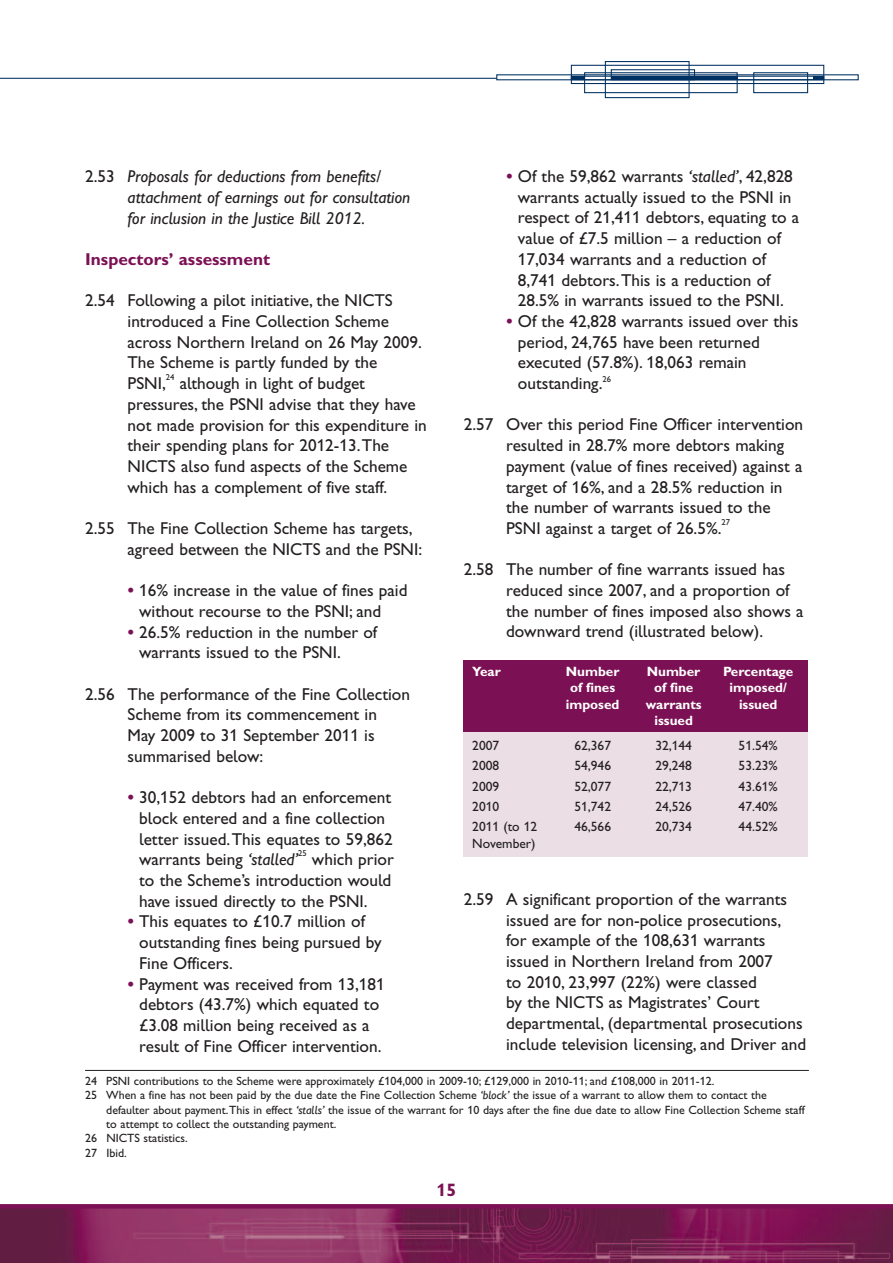
<style>
.page{position:relative;width:893px;height:1263px;background:#fff}
.page>*{position:absolute;margin:0;border:0;box-sizing:border-box;transform-origin:0 0}
.t1{font:18px "Gill Sans Hta Bold Plain";color:#7b1154}
.t2{font:17.25px/20.7px "Gill Sans Hta";color:#231f20}
.t3{font:italic 17.25px/20.7px "Gill Sans Hta";color:#231f20}
.t4{font:17.25px "Gill Sans Hta Bold Plain";color:#7b1154}
.t5{font:13.5px "Gill Sans Hta";color:#231f20}
.t6{font:13.5px "Gill Sans Hta Bold Plain";color:#fff}
.t7{font:12px "Gill Sans Hta";color:#231f20}
.t8{font:8.7px "Gill Sans Hta";color:#231f20}
.s1{font-family:"Gill Sans Hta Bold Plain";color:#7b1154}
.s2{font-style:italic}
.s3{font-style:normal}
</style>
<div class="page">
<div style="left:464px;top:729px;width:344px;height:128px;background:#ebdee4"></div>
<div style="left:464px;top:660px;width:344px;height:71px;background:#7b1154"></div>
<img style="left:1px;top:1208px;width:892px;height:55px">
<div style="left:605px;top:61px;width:85px;height:37px;border:1px solid #003163"></div>
<div style="left:571px;top:65px;width:253px;height:19px;border:1px solid #003163"></div>
<div style="left:753px;top:72px;width:55px;height:21px;border:1px solid #003163"></div>
<div style="left:584px;top:72px;width:154px;height:21px;border:1px solid #003163"></div>
<div style="left:571px;top:76px;width:253px;height:4px;border:1px solid #003163"></div>
<div style="left:611px;top:69px;width:84px;height:11px;border:1px solid #003163"></div>
<hr style="left:571px;top:76px;width:14px;height:4px;background:#003163">
<hr style="left:611px;top:76px;width:126px;height:4px;background:#003163">
<hr style="left:813px;top:76px;width:11px;height:4px;background:#003163">
<hr style="left:0;top:78px;width:497px;height:1px;background:#003163">
<svg style="left:0;top:1204px;width:893px;height:4px;fill:#7b1154"></svg>
<hr style="left:85px;top:1070px;width:724px;height:1px;background:#231f20">
<p class="t2" style="left:518px;top:167px;width:283px;text-indent:-11px"><span class="s1">•</span> Of the 59,862 warrants <span class="s2">‘stalled’</span>, 42,828 warrants actually issued to the PSNI in respect of 21,411 debtors, equating to a value of £7.5 million – a reduction of 17,034 warrants and a reduction of 8,741 debtors.This is a reduction of 28.5% in warrants issued to the PSNI.</p>
<p class="t2" style="left:518px;top:312px;width:282px;text-indent:-11px"><span class="s1">•</span> Of the 42,828 warrants issued over this period, 24,765 have been returned executed (57.8%). 18,063 remain outstanding.<sup>26</sup></p>
<p class="t2" style="left:506px;top:416px;width:298px;text-indent:-42px">2.57 Over this period Fine Officer intervention resulted in 28.7% more debtors making payment (value of fines received) against a target of 16%, and a 28.5% reduction in the number of warrants issued to the PSNI against a target of 26.5%.</p>
<p class="t3" style="left:128px;top:168px;width:284px;text-indent:-42px"><span class="s3">2.53</span> Proposals for deductions from benefits/ attachment of earnings out for consultation for inclusion in the Justice Bill 2012.</p>
<p class="t4" style="left:85px;top:253px;width:186px">Inspectors’ assessment</p>
<p class="t2" style="left:128px;top:292px;width:296px;text-indent:-42px">2.54 Following a pilot initiative, the NICTS introduced a Fine Collection Scheme across Northern Ireland on 26 May 2009.<br>The Scheme is partly funded by the<br>PSNI,</p>
<p class="t8" style="left:166px;top:374px;width:10px">24</p>
<p class="t2" style="left:128px;top:375px;width:301px;text-indent:52px">although in light of budget pressures, the PSNI advise that they have not made provision for this expenditure in their spending plans for 2012-13.The NICTS also fund aspects of the Scheme which has a complement of five staff.</p>
<p class="t2" style="left:128px;top:520px;width:296px;text-indent:-42px">2.55 The Fine Collection Scheme has targets, agreed between the NICTS and the PSNI:</p>
<p class="t2" style="left:139px;top:582px;width:270px;text-indent:-11px"><span class="s1">•</span> 16% increase in the value of fines paid without recourse to the PSNI; and</p>
<p class="t2" style="left:139px;top:623px;width:240px;text-indent:-11px"><span class="s1">•</span> 26.5% reduction in the number of warrants issued to the PSNI.</p>
<p class="t2" style="left:128px;top:685px;width:284px;text-indent:-42px">2.56 The performance of the Fine Collection<br>Scheme from its commencement in<br>May 2009 to 31 September 2011 is summarised below:</p>
<p class="t2" style="left:139px;top:789px;width:255px;text-indent:-11px"><span class="s1">•</span> 30,152 debtors had an enforcement block entered and a fine collection letter issued.This equates to 59,862 warrants being <span class="s2">‘stalled’</span></p>
<p class="t8" style="left:721px;top:519px;width:10px">27</p>
<p class="t2" style="left:506px;top:561px;width:299px;text-indent:-42px">2.58 The number of fine warrants issued has reduced since 2007, and a proportion of the number of fines imposed also shows a downward trend (illustrated below).</p>
<p class="t6" style="left:472px;top:667px;width:30px">Year</p>
<p class="t6" style="left:566px;top:667px;width:55px">Number</p>
<p class="t6" style="left:647px;top:667px;width:55px">Number</p>
<p class="t6" style="left:723px;top:667px;width:72px">Percentage</p>
<p class="t6" style="left:570px;top:683px;width:47px">of fines</p>
<p class="t6" style="left:654px;top:683px;width:41px">of fine</p>
<p class="t6" style="left:729px;top:683px;width:59px">imposed/</p>
<p class="t6" style="left:566px;top:699px;width:55px">imposed</p>
<p class="t6" style="left:646px;top:699px;width:57px">warrants</p>
<p class="t6" style="left:739px;top:699px;width:40px">issued</p>
<p class="t6" style="left:654px;top:716px;width:40px">issued</p>
<p class="t5" style="left:472px;top:740px;width:28px">2007</p>
<p class="t5" style="left:574px;top:740px;width:38px">62,367</p>
<p class="t5" style="left:655px;top:740px;width:38px">32,144</p>
<p class="t5" style="left:739px;top:740px;width:41px">51.54%</p>
<p class="t5" style="left:472px;top:761px;width:28px">2008</p>
<p class="t5" style="left:574px;top:761px;width:38px">54,946</p>
<p class="t5" style="left:655px;top:761px;width:38px">29,248</p>
<p class="t5" style="left:739px;top:761px;width:41px">53.23%</p>
<p class="t5" style="left:472px;top:781px;width:28px">2009</p>
<p class="t5" style="left:574px;top:781px;width:38px">52,077</p>
<p class="t5" style="left:655px;top:781px;width:38px">22,713</p>
<p class="t5" style="left:739px;top:781px;width:41px">43.61%</p>
<p class="t5" style="left:472px;top:802px;width:28px">2010</p>
<p class="t5" style="left:574px;top:802px;width:38px">51,742</p>
<p class="t5" style="left:655px;top:802px;width:38px">24,526</p>
<p class="t5" style="left:739px;top:802px;width:41px">47.40%</p>
<p class="t5" style="left:472px;top:822px;width:67px">2011 (to 12</p>
<p class="t5" style="left:574px;top:822px;width:38px">46,566</p>
<p class="t5" style="left:655px;top:822px;width:38px">20,734</p>
<p class="t5" style="left:739px;top:822px;width:41px">44.52%</p>
<p class="t5" style="left:472px;top:838px;width:65px">November)</p>
<p class="t8" style="left:298px;top:850px;width:10px">25</p>
<p class="t2" style="left:139px;top:851px;width:256px;text-indent:173px">which prior to the Scheme’s introduction would have issued directly to the PSNI.</p>
<p class="t2" style="left:139px;top:913px;width:244px;text-indent:-11px"><span class="s1">•</span> This equates to £10.7 million of outstanding fines being pursued by<br>Fine Officers.</p>
<p class="t2" style="left:128px;top:975px;width:258px;text-align:center"><span class="s1">•</span> Payment was received from 13,181 debtors (43.7%) which equated to £3.08 million being received as a result of Fine Officer intervention.</p>
<p class="t2" style="left:506px;top:890px;width:302px;text-indent:-42px">2.59 A significant proportion of the warrants issued are for non-police prosecutions,<br>for example of the 108,631 warrants issued in Northern Ireland from 2007<br>to 2010, 23,997 (22%) were classed<br>by the NICTS as Magistrates’ Court departmental, (departmental prosecutions include television licensing, and Driver and</p>
<p class="t7" style="left:85px;top:1076px;width:631px">24 PSNI contributions to the Scheme were approximately £104,000 in 2009-10; £129,000 in 2010-11; and £108,000 in 2011-12.</p>
<p class="t7" style="left:85px;top:1091px;width:683px">25 When a fine has not been paid by the due date the Fine Collection Scheme <span class="s2">‘block’</span> the issue of a warrant to allow them to contact the</p>
<p class="t7" style="left:106px;top:1105px;width:700px">defaulter about payment.This in effect <span class="s2">‘stalls’</span> the issue of the warrant for 10 days after the fine due date to allow Fine Collection Scheme staff</p>
<p class="t7" style="left:106px;top:1120px;width:232px">to attempt to collect the outstanding payment.</p>
<p class="t7" style="left:85px;top:1134px;width:104px">26 NICTS statistics.</p>
<p class="t7" style="left:85px;top:1148px;width:43px">27 Ibid.</p>
<p class="t1" style="left:437px;top:1184px;width:21px">15</p>
</div>
